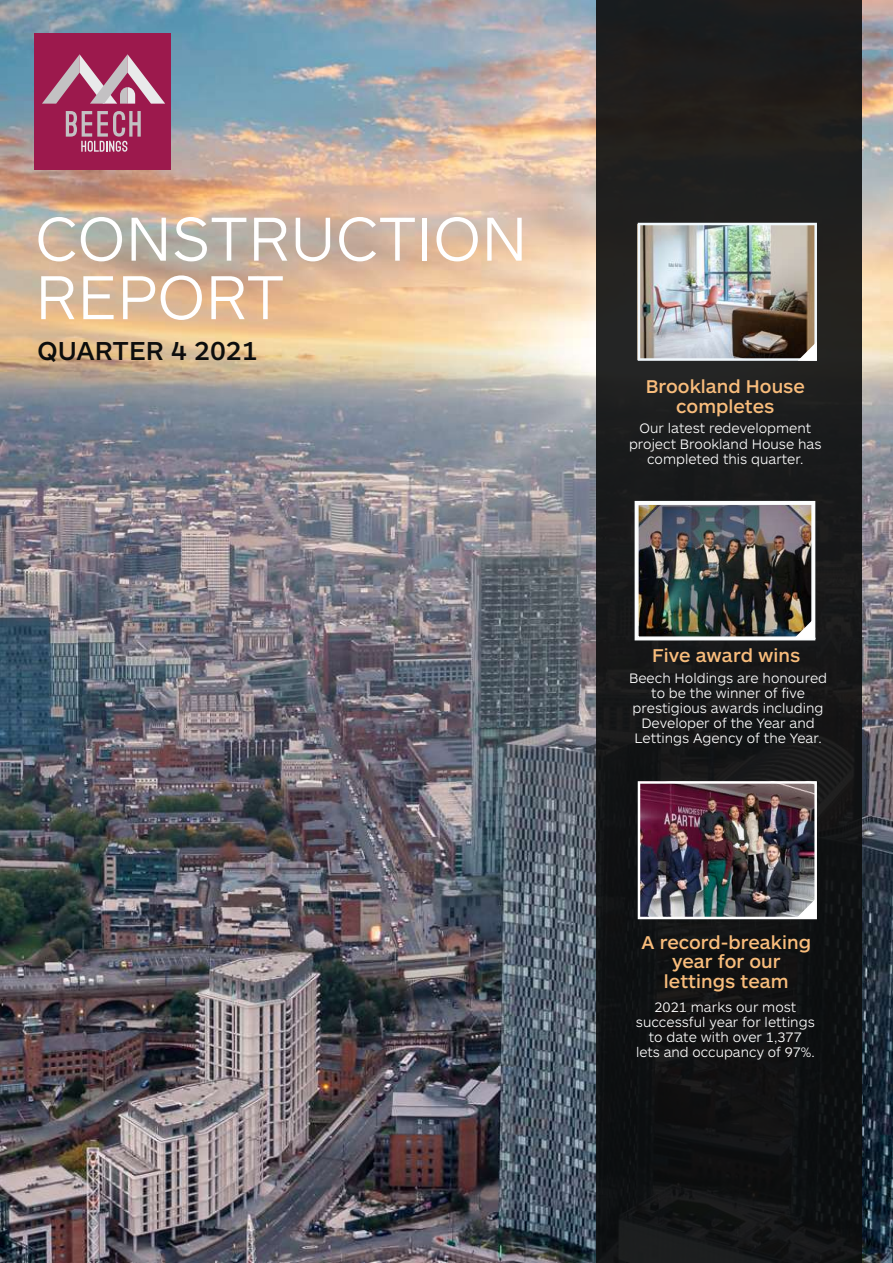
<style>
.page{position:relative;width:893px;height:1263px;background:#fff}
.page>*{position:absolute;margin:0;border:0;box-sizing:border-box;transform-origin:0 0}
.t1{font:300 64.5px/58.5px "ARS Maquette Pro";color:#fff}
.t2{font:500 27px "ARS Maquette Pro";color:#0c0d0d}
.t3{font:500 19.2px/19.5px "ARS Maquette Pro";color:#f9bd7c;text-align:center}
.t4{font:300 14.25px/15px "ARS Maquette Pro";color:#fff;text-align:center}
</style>
<div class="page">
<img style="left:0;top:0;width:893px;height:1263px">
<div style="left:34px;top:33px;width:137px;height:137px;background:#9c194d"></div>
<svg style="left:66px;top:111px;width:75px;height:41px"></svg>
<svg style="left:42px;top:54px;width:123px;height:50px"></svg>
<div style="left:596px;top:0;width:265px;height:1263px;background:#18191a"></div>
<img style="left:638px;top:223px;width:179px;height:138px">
<img style="left:634px;top:500px;width:182px;height:141px">
<img style="left:638px;top:781px;width:179px;height:138px">
<h1 class="t1" style="left:35px;top:206px;width:494px">CONSTRUCTION<br>REPORT</h1>
<h2 class="t2" style="left:38px;top:333px;width:221px">QUARTER 4 2021</h2>
<h3 class="t3" style="left:646px;top:376px;width:161px">Brookland House completes</h3>
<p class="t4" style="left:629px;top:420px;width:194px">Our latest redevelopment project Brookland House has completed this quarter.</p>
<h3 class="t3" style="left:652px;top:645px;width:150px">Five award wins</h3>
<p class="t4" style="left:629px;top:670px;width:200px">Beech Holdings are honoured to be the winner of five prestigious awards including<br>Developer of the Year and<br>Lettings Agency of the Year.</p>
<h3 class="t3" style="left:642px;top:931px;width:171px">A record-breaking year for our lettings team</h3>
<p class="t4" style="left:636px;top:999px;width:180px">2021 marks our most successful year for lettings to date with over 1,377 lets and occupancy of 97%.</p>
</div>
